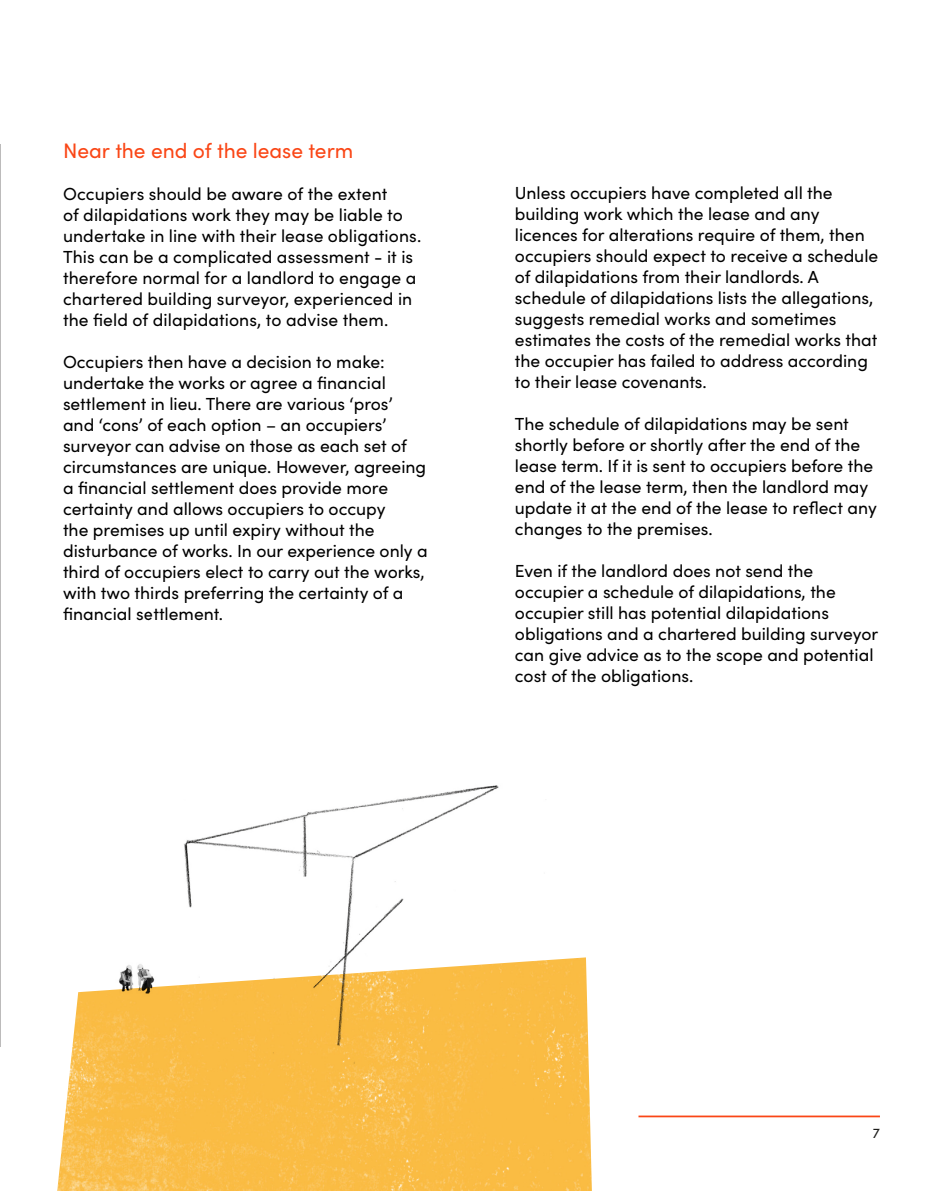
<style>
.page{position:relative;width:943px;height:1191px;background:#fff}
.page>*{position:absolute;margin:0;border:0;box-sizing:border-box;transform-origin:0 0}
.t1{font:21px "Sofia Pro";color:#fa4616}
.t2{font:17.5px/21px "Sofia Pro";color:#000}
.t3{font:14px "Sofia Pro";color:#1d1d1b}
</style>
<div class="page">
<img style="left:57px;top:957px;width:535px;height:234px">
<img style="left:99px;top:957px;width:50px;height:57px">
<img style="left:149px;top:785px;width:399px;height:283px">
<hr style="left:0;top:144px;width:1px;height:903px;background:#b3b2b2">
<hr style="left:638px;top:1115px;width:242px;height:2px;background:#fa4616">
<p class="t1" style="left:63px;top:136px;width:292px">Near the end of the lease term</p>
<p class="t2" style="left:63px;top:183px;width:360px">Occupiers should be aware of the extent<br>of dilapidations work they may be liable to undertake in line with their lease obligations.<br>This can be a complicated assessment - it is therefore normal for a landlord to engage a chartered building surveyor, experienced in the field of dilapidations, to advise them.</p>
<p class="t2" style="left:63px;top:351px;width:366px">Occupiers then have a decision to make: undertake the works or agree a financial settlement in lieu. There are various ‘pros’ and ‘cons’ of each option – an occupiers’ surveyor can advise on those as each set of circumstances are unique. However, agreeing a financial settlement does provide more certainty and allows occupiers to occupy<br>the premises up until expiry without the disturbance of works. In our experience only a third of occupiers elect to carry out the works, with two thirds preferring the certainty of a financial settlement.</p>
<p class="t2" style="left:515px;top:182px;width:365px">Unless occupiers have completed all the building work which the lease and any licences for alterations require of them, then occupiers should expect to receive a schedule of dilapidations from their landlords. A schedule of dilapidations lists the allegations, suggests remedial works and sometimes estimates the costs of the remedial works that the occupier has failed to address according to their lease covenants.</p>
<p class="t2" style="left:515px;top:413px;width:363px">The schedule of dilapidations may be sent shortly before or shortly after the end of the lease term. If it is sent to occupiers before the end of the lease term, then the landlord may update it at the end of the lease to reflect any changes to the premises.</p>
<p class="t2" style="left:515px;top:560px;width:365px">Even if the landlord does not send the occupier a schedule of dilapidations, the occupier still has potential dilapidations obligations and a chartered building surveyor can give advice as to the scope and potential cost of the obligations.</p>
<p class="t3" style="left:872px;top:1123px;width:9px">7</p>
</div>
